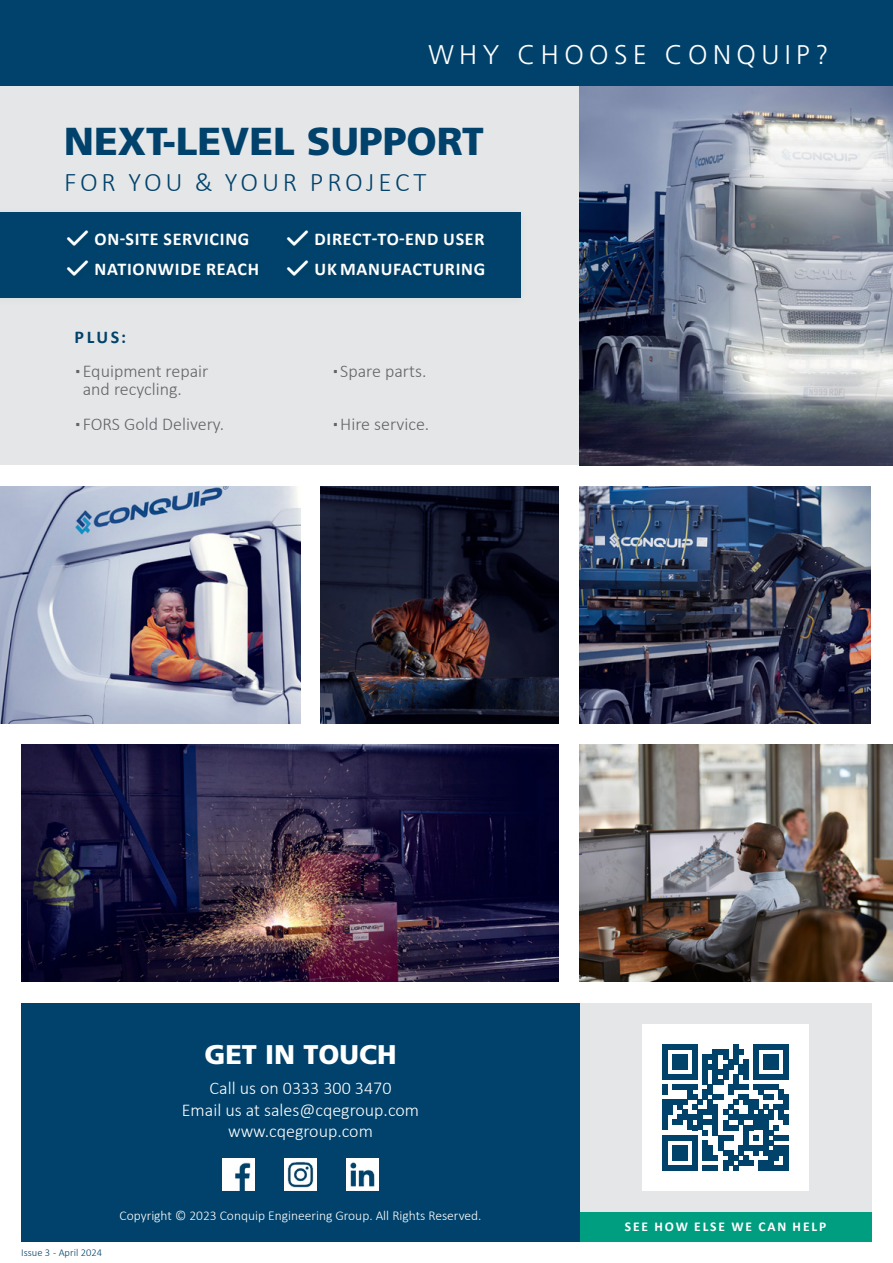
<style>
.page{position:relative;width:893px;height:1263px;background:#fff}
.page>*{position:absolute;margin:0;border:0;box-sizing:border-box;transform-origin:0 0}
.t1{font:900 39px "Frutiger LT Std";color:#00426b}
.t2{font:300 27px "Calibri";letter-spacing:.14em;color:#00426b}
.t3{font:300 27px "Frutiger LT Std";letter-spacing:.2em;color:#fff}
.t4{font:900 27px "Frutiger LT Std";color:#fff}
.t5{font:300 18px/18px "Calibri";color:#636469}
.t6{font:700 18px/30.2px "Calibri";letter-spacing:.04em;color:#fff}
.t7{font:300 18px/21.6px "Calibri";color:#fff;text-align:center}
.t8{font:700 18px "Calibri";color:#00426b}
.t9{font:300 13.5px "Calibri";color:#fff}
.t10{font:700 13.5px "Calibri";letter-spacing:.14em;color:#fff}
.t11{font:300 10.5px "Calibri";color:#00426b}
</style>
<div class="page">
<div style="left:0;top:68px;width:580px;height:397px;background:#e5e6e7"></div>
<div style="left:0;top:212px;width:521px;height:85px;background:#00426b"></div>
<img style="left:580px;top:85px;width:313px;height:380px">
<img style="left:580px;top:745px;width:313px;height:236px">
<img style="left:0;top:487px;width:300px;height:236px">
<img style="left:580px;top:487px;width:290px;height:236px">
<img style="left:321px;top:487px;width:238px;height:236px">
<img style="left:21px;top:745px;width:537px;height:236px">
<div style="left:0;top:0;width:893px;height:85px;background:#00426b"></div>
<div style="left:21px;top:1003px;width:559px;height:239px;background:#00426b"></div>
<div style="left:580px;top:1003px;width:291px;height:239px;background:#e5e6e7"></div>
<div style="left:642px;top:1024px;width:167px;height:166px;background:#fff"></div>
<svg style="left:662px;top:1044px;width:127px;height:126px"></svg>
<div style="left:784px;top:1145px;width:5px;height:15px;background:#01426a"></div>
<div style="left:784px;top:1160px;width:5px;height:10px;background:#01426a"></div>
<div style="left:580px;top:1212px;width:291px;height:30px;background:#009e80"></div>
<img style="left:222px;top:1159px;width:32px;height:31px">
<img style="left:285px;top:1159px;width:31px;height:31px">
<img style="left:347px;top:1159px;width:31px;height:31px">
<h2 class="t3" style="left:428px;top:39px;width:402px">WHY CHOOSE CONQUIP?</h2>
<h1 class="t1" style="left:64px;top:118px;width:422px">NEXT-LEVEL SUPPORT</h1>
<h2 class="t2" style="left:64px;top:165px;width:364px">FOR YOU &amp; YOUR PROJECT</h2>
<p class="t6" style="left:95px;top:223px;width:166px">ON-SITE SERVICING<br>NATIONWIDE REACH</p>
<p class="t6" style="left:315px;top:223px;width:172px">DIRECT-TO-END USER<br>UK MANUFACTURING</p>
<p class="t8" style="left:75px;top:324px;width:53px">PLUS:</p>
<p class="t5" style="left:83px;top:362px;width:127px;text-indent:-8px">▪Equipment repair and recycling.</p>
<p class="t5" style="left:332px;top:362px;width:96px">▪Spare parts.</p>
<p class="t5" style="left:74px;top:415px;width:151px">▪FORS Gold Delivery.</p>
<p class="t5" style="left:332px;top:415px;width:99px">▪Hire service.</p>
<h2 class="t4" style="left:204px;top:1038px;width:194px">GET IN TOUCH</h2>
<p class="t7" style="left:182px;top:1077px;width:239px">Call us on 0333 300 3470<br>Email us at sales@cqegroup.com www.cqegroup.com</p>
<p class="t11" style="left:21px;top:1246px;width:82px">Issue 3 - April 2024</p>
<p class="t9" style="left:120px;top:1207px;width:363px">Copyright © 2023 Conquip Engineering Group. All Rights Reserved.</p>
<p class="t10" style="left:625px;top:1217px;width:203px">SEE HOW ELSE WE CAN HELP</p>
</div>
